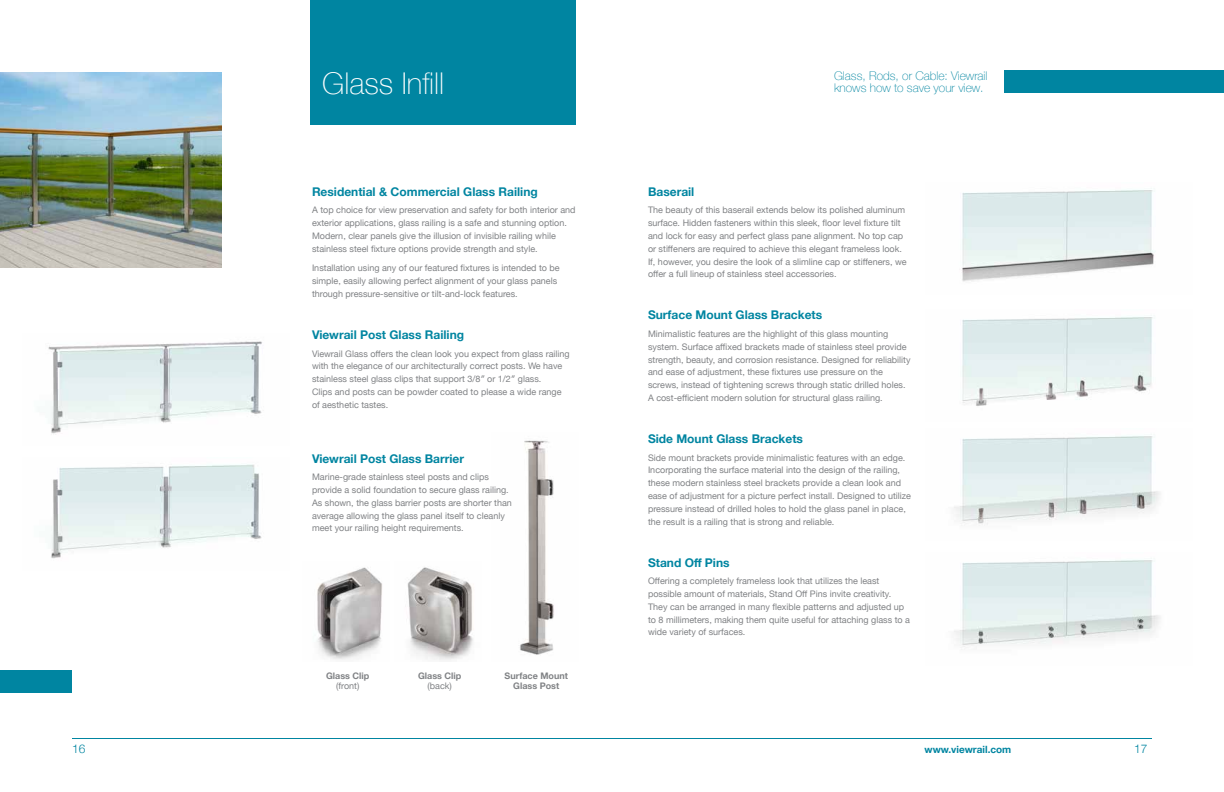
<style>
.page{position:relative;width:1224px;height:792px;background:#fff}
.page>*{position:absolute;margin:0;border:0;box-sizing:border-box;transform-origin:0 0}
.t1{font:100 30px "Helvetica Neue";color:#fff}
.t2{font:700 12px "Helvetica Neue";color:#0085a1}
.t3{font:100 12px/12.4px "Helvetica Neue";color:#0085a1}
.t4{font:300 12px "Helvetica Neue";color:#0085a1}
.t5{font:700 10px "Helvetica Neue";color:#0085a1}
.t6{font:9px/12.8px "Helvetica Neue";color:#808285}
.t7{font:700 9px/10.8px "Helvetica Neue";color:#808285;text-align:center}
</style>
<div class="page">
<img style="left:520px;top:440px;width:34px;height:215px">
<img style="left:48px;top:341px;width:214px;height:93px">
<hr style="left:72px;top:738px;width:1080px;height:1px;background:#0085a1">
<img style="left:0;top:72px;width:222px;height:195px">
<div style="left:310px;top:0;width:266px;height:125px;background:#0085a1"></div>
<div style="left:0;top:670px;width:72px;height:23px;background:#0085a1"></div>
<div style="left:1004px;top:70px;width:220px;height:23px;background:#0085a1"></div>
<img style="left:317px;top:567px;width:65px;height:93px">
<img style="left:407px;top:567px;width:66px;height:93px">
<img style="left:962px;top:190px;width:192px;height:92px">
<img style="left:51px;top:464px;width:211px;height:95px">
<img style="left:962px;top:317px;width:191px;height:89px">
<img style="left:954px;top:436px;width:206px;height:89px">
<img style="left:954px;top:560px;width:206px;height:87px">
<h2 class="t4" style="left:72px;top:739px;width:15px">16</h2>
<h1 class="t1" style="left:322px;top:60px;width:123px">Glass Infill</h1>
<h2 class="t2" style="left:312px;top:182px;width:227px">Residential &amp; Commercial Glass Railing</h2>
<p class="t6" style="left:312px;top:204px;width:265px">A top choice for view preservation and safety for both interior and exterior applications, glass railing is a safe and stunning option.<br>Modern, clear panels give the illusion of invisible railing while stainless steel fixture options provide strength and style.</p>
<p class="t6" style="left:312px;top:262px;width:249px">Installation using any of our featured fixtures is intended to be simple, easily allowing perfect alignment of your glass panels through pressure-sensitive or tilt-and-lock features.</p>
<h2 class="t2" style="left:312px;top:325px;width:154px">Viewrail Post Glass Railing</h2>
<p class="t6" style="left:312px;top:348px;width:259px">Viewrail Glass offers the clean look you expect from glass railing with the elegance of our architecturally correct posts. We have stainless steel glass clips that support 3/8″ or 1/2″ glass.<br>Clips and posts can be powder coated to please a wide range of aesthetic tastes.</p>
<h2 class="t2" style="left:312px;top:449px;width:154px">Viewrail Post Glass Barrier</h2>
<p class="t6" style="left:312px;top:471px;width:201px">Marine-grade stainless steel posts and clips provide a solid foundation to secure glass railing.<br>As shown, the glass barrier posts are shorter than average allowing the glass panel itself to cleanly meet your railing height requirements.</p>
<p class="t7" style="left:326px;top:670px;width:45px">Glass Clip</p>
<p class="t6" style="left:336px;top:680px;width:25px">(front)</p>
<p class="t7" style="left:505px;top:670px;width:65px">Surface Mount<br>Glass Post</p>
<p class="t7" style="left:418px;top:670px;width:45px">Glass Clip</p>
<p class="t6" style="left:428px;top:680px;width:26px">(back)</p>
<h2 class="t3" style="left:834px;top:69px;width:155px">Glass, Rods, or Cable: Viewrail knows how to save your view.</h2>
<h2 class="t2" style="left:648px;top:182px;width:48px">Baserail</h2>
<p class="t6" style="left:648px;top:204px;width:260px">The beauty of this baserail extends below its polished aluminum surface. Hidden fasteners within this sleek, floor level fixture tilt and lock for easy and perfect glass pane alignment. No top cap or stiffeners are required to achieve this elegant frameless look.<br>If, however, you desire the look of a slimline cap or stiffeners, we offer a full lineup of stainless steel accessories.</p>
<h2 class="t2" style="left:648px;top:306px;width:176px">Surface Mount Glass Brackets</h2>
<p class="t6" style="left:648px;top:328px;width:264px">Minimalistic features are the highlight of this glass mounting system. Surface affixed brackets made of stainless steel provide strength, beauty, and corrosion resistance. Designed for reliability and ease of adjustment, these fixtures use pressure on the screws, instead of tightening screws through static drilled holes.<br>A cost-efficient modern solution for structural glass railing.</p>
<h2 class="t2" style="left:648px;top:429px;width:157px">Side Mount Glass Brackets</h2>
<p class="t6" style="left:648px;top:452px;width:265px">Side mount brackets provide minimalistic features with an edge.<br>Incorporating the surface material into the design of the railing, these modern stainless steel brackets provide a clean look and ease of adjustment for a picture perfect install. Designed to utilize pressure instead of drilled holes to hold the glass panel in place, the result is a railing that is strong and reliable.</p>
<h2 class="t2" style="left:648px;top:553px;width:83px">Stand Off Pins</h2>
<p class="t6" style="left:648px;top:575px;width:264px">Offering a completely frameless look that utilizes the least possible amount of materials, Stand Off Pins invite creativity.<br>They can be arranged in many flexible patterns and adjusted up to 8 millimeters, making them quite useful for attaching glass to a wide variety of surfaces.</p>
<p class="t5" style="left:925px;top:742px;width:88px">www.viewrail.com</p>
<h2 class="t4" style="left:1134px;top:739px;width:15px">17</h2>
</div>
